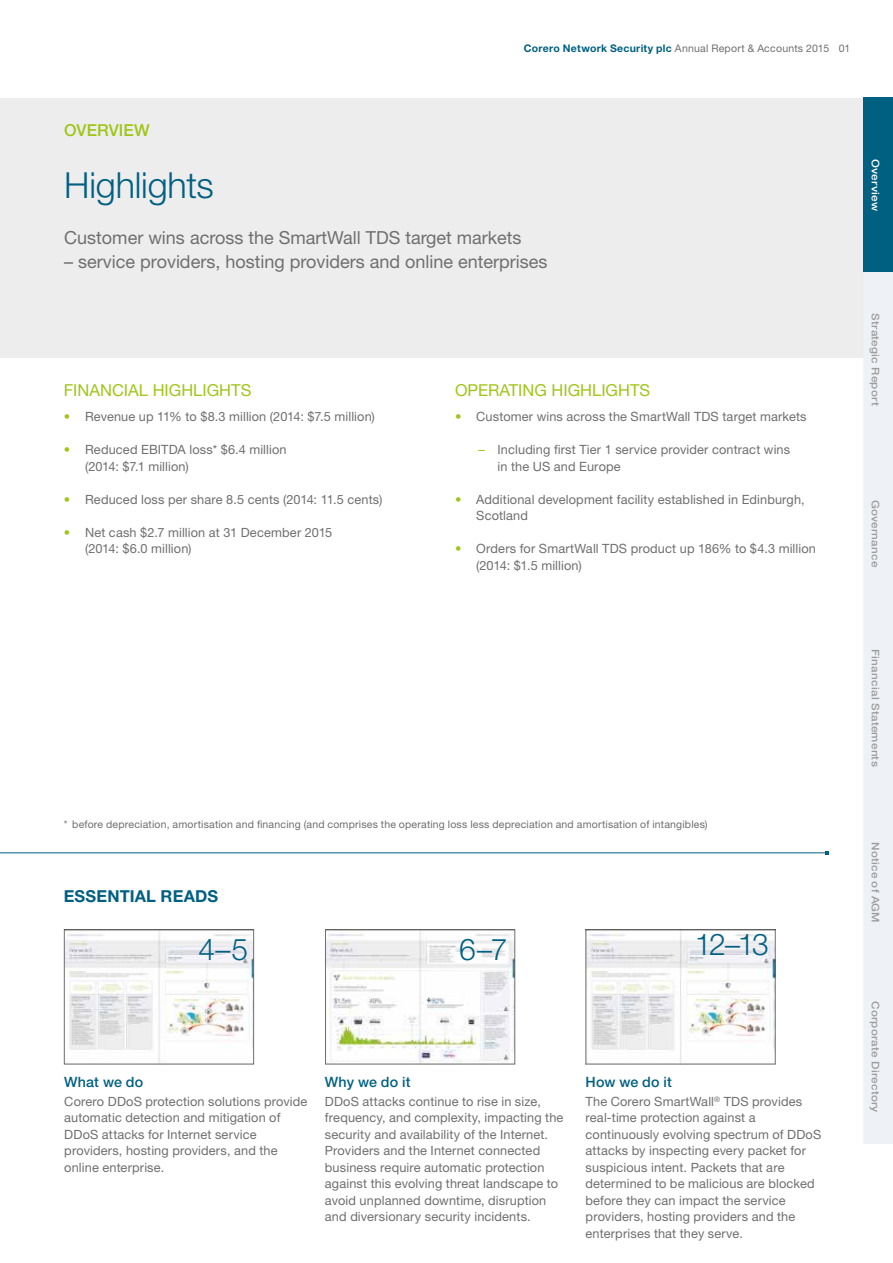
<style>
.page{position:relative;width:893px;height:1263px;background:#fff}
.page>*{position:absolute;margin:0;border:0;box-sizing:border-box;transform-origin:0 0}
.t1{font:300 36px "Helvetica Neue";letter-spacing:-.005em;color:#006082}
.t2{font:300 30px "Helvetica Neue";color:#006082}
.t3{font:18px "Helvetica Neue";color:#706f6f}
.t4{font:16.5px "Helvetica Neue";color:#a0c519}
.t5{font:700 16.5px "Helvetica Neue";letter-spacing:.01em;color:#006082}
.t6{font:500 16.5px "Helvetica Neue";letter-spacing:.005em;color:#a0c519}
.t7{font:500 14.25px "Helvetica Neue";letter-spacing:.005em;color:#006082}
.t8{font:12.75px/16.5px "Helvetica Neue";letter-spacing:.01em;color:#706f6f}
.t9{font:10.5px "Helvetica Neue";letter-spacing:.02em;color:#706f6f}
.t10{font:500 10.5px "Helvetica Neue";letter-spacing:.02em;color:#9d9d9c;scale:1.11 1}
.t11{font:500 10.5px "Helvetica Neue";letter-spacing:.02em;color:#fff;scale:1.11 1}
.s1{font-weight:700;color:#006082}
.s2{color:#a0c519}
</style>
<div class="page">
<img style="left:327px;top:931px;width:186px;height:131px">
<div style="left:325px;top:929px;width:190px;height:135px;border:1px solid #706f6f"></div>
<img style="left:587px;top:931px;width:187px;height:131px">
<div style="left:585px;top:929px;width:191px;height:135px;border:1px solid #706f6f"></div>
<div style="left:0;top:98px;width:893px;height:259px;background:#ededed"></div>
<div style="left:863px;top:98px;width:30px;height:174px;background:#006082"></div>
<div style="left:863px;top:357px;width:30px;height:787px;background:#eef1f6"></div>
<img style="left:66px;top:931px;width:186px;height:131px">
<div style="left:64px;top:929px;width:190px;height:135px;border:1px solid #706f6f"></div>
<hr style="left:0;top:852px;width:827px;height:1px;background:#006082">
<p class="t9" style="left:524px;top:42px;width:328px"><span class="s1">Corero Network Security plc</span> Annual Report &amp; Accounts 2015 01</p>
<p class="t6" style="left:64px;top:120px;width:87px">OVERVIEW</p>
<h1 class="t1" style="left:64px;top:163px;width:151px">Highlights</h1>
<h3 class="t3" style="left:64px;top:227px;width:459px">Customer wins across the SmartWall TDS target markets</h3>
<h3 class="t3" style="left:64px;top:251px;width:485px">– service providers, hosting providers and online enterprises</h3>
<p class="t4" style="left:64px;top:380px;width:189px">FINANCIAL HIGHLIGHTS</p>
<p class="t4" style="left:455px;top:380px;width:197px">OPERATING HIGHLIGHTS</p>
<p class="t8" style="left:455px;top:408px;width:353px"><span class="s2">•</span> Customer wins across the SmartWall TDS target markets</p>
<p class="t8" style="left:497px;top:441px;width:294px;text-indent:-19px"><span class="s2">–</span> Including first Tier 1 service provider contract wins in the US and Europe</p>
<p class="t8" style="left:476px;top:491px;width:330px;text-indent:-21px"><span class="s2">•</span> Additional development facility established in Edinburgh,<br>Scotland</p>
<p class="t8" style="left:476px;top:540px;width:341px;text-indent:-21px"><span class="s2">•</span> Orders for SmartWall TDS product up 186% to $4.3 million (2014: $1.5 million)</p>
<p class="t8" style="left:64px;top:408px;width:313px"><span class="s2">•</span> Revenue up 11% to $8.3 million (2014: $7.5 million)</p>
<p class="t8" style="left:85px;top:441px;width:203px;text-indent:-21px"><span class="s2">•</span> Reduced EBITDA loss* $6.4 million (2014: $7.1 million)</p>
<p class="t8" style="left:64px;top:491px;width:320px"><span class="s2">•</span> Reduced loss per share 8.5 cents (2014: 11.5 cents)</p>
<p class="t8" style="left:85px;top:524px;width:249px;text-indent:-21px"><span class="s2">•</span> Net cash $2.7 million at 31 December 2015 (2014: $6.0 million)</p>
<p class="t11" style="left:882px;top:159px;width:48px;rotate:90deg">Overview</p>
<p class="t10" style="left:882px;top:313px;width:85px;rotate:90deg">Strategic Report</p>
<p class="t10" style="left:882px;top:500px;width:62px;rotate:90deg">Governance</p>
<p class="t9" style="left:64px;top:818px;width:645px">* before depreciation, amortisation and financing (and comprises the operating loss less depreciation and amortisation of intangibles)</p>
<p class="t5" style="left:64px;top:885px;width:156px">ESSENTIAL READS</p>
<h2 class="t2" style="left:198px;top:931px;width:51px">4–5</h2>
<h2 class="t2" style="left:459px;top:931px;width:50px">6–7</h2>
<h2 class="t2" style="left:695px;top:926px;width:76px">12–13</h2>
<p class="t7" style="left:64px;top:1073px;width:80px">What we do</p>
<p class="t8" style="left:64px;top:1093px;width:245px">Corero DDoS protection solutions provide automatic detection and mitigation of DDoS attacks for Internet service providers, hosting providers, and the online enterprise.</p>
<p class="t7" style="left:325px;top:1073px;width:87px">Why we do it</p>
<p class="t8" style="left:325px;top:1093px;width:240px">DDoS attacks continue to rise in size, frequency, and complexity, impacting the security and availability of the Internet.<br>Providers and the Internet connected business require automatic protection against this evolving threat landscape to avoid unplanned downtime, disruption and diversionary security incidents.</p>
<p class="t7" style="left:586px;top:1073px;width:88px">How we do it</p>
<p class="t8" style="left:586px;top:1093px;width:237px">The Corero SmartWall<sup>®</sup> TDS provides real-time protection against a continuously evolving spectrum of DDoS attacks by inspecting every packet for suspicious intent. Packets that are determined to be malicious are blocked before they can impact the service providers, hosting providers and the enterprises that they serve.</p>
<p class="t10" style="left:882px;top:649px;width:107px;rotate:90deg">Financial Statements</p>
<p class="t10" style="left:882px;top:842px;width:74px;rotate:90deg">Notice of AGM</p>
<p class="t10" style="left:882px;top:1001px;width:102px;rotate:90deg">Corporate Directory</p>
</div>
